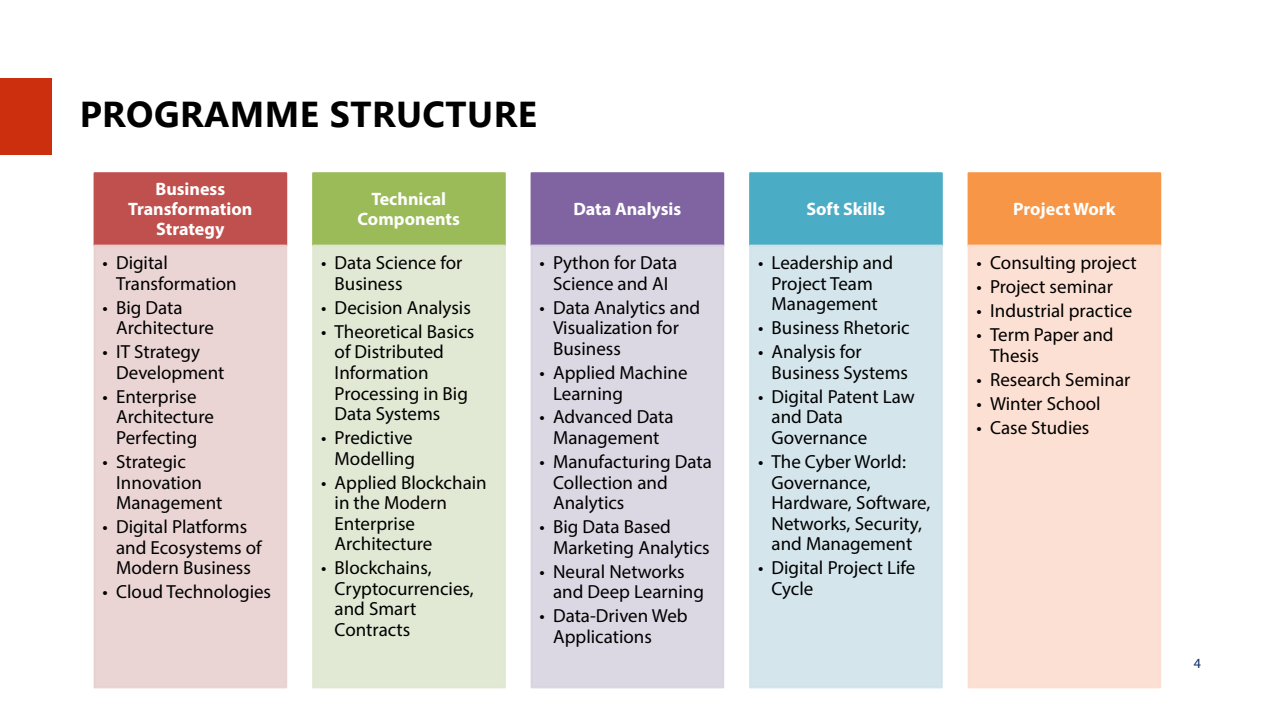
<style>
.page{position:relative;width:1281px;height:720px;background:#fff}
.page>*{position:absolute;margin:0;border:0;box-sizing:border-box;transform-origin:0 0}
.t1{font:700 36px "Segoe UI";letter-spacing:.015em;color:#000}
.t2{font:19px/20.5px "Myriad Pro";color:#000}
.t3{font:700 18px/20px "Myriad Pro";color:#fff;text-align:center}
.t4{font:14px "Myriad Pro";color:#102d69}
</style>
<div class="page">
<div style="left:0;top:79px;width:52px;height:76px;background:#cb2f0d"></div>
<div style="left:94px;top:172px;width:193px;height:75px;background:#c0504d;border:2px solid #c0504d"></div>
<div style="left:94px;top:246px;width:192px;height:441px;background:#e8d0d0"></div>
<div style="left:94px;top:245px;width:193px;height:443px;border:2px solid #e8d0d0"></div>
<div style="left:312px;top:172px;width:193px;height:75px;background:#9bbb59;border:2px solid #9bbb59"></div>
<div style="left:313px;top:246px;width:191px;height:441px;background:#dee7d1"></div>
<div style="left:312px;top:245px;width:193px;height:443px;border:2px solid #dee7d1"></div>
<div style="left:530px;top:172px;width:194px;height:75px;background:#8064a2;border:2px solid #8064a2"></div>
<div style="left:531px;top:246px;width:192px;height:441px;background:#d8d3e0"></div>
<div style="left:530px;top:245px;width:194px;height:443px;border:2px solid #d8d3e0"></div>
<div style="left:749px;top:172px;width:193px;height:75px;background:#4bacc6;border:2px solid #4bacc6"></div>
<div style="left:750px;top:246px;width:191px;height:441px;background:#d0e3ea"></div>
<div style="left:749px;top:245px;width:193px;height:443px;border:2px solid #d0e3ea"></div>
<div style="left:967px;top:172px;width:193px;height:75px;background:#f79646;border:2px solid #f79646"></div>
<div style="left:968px;top:246px;width:191px;height:441px;background:#fcddcf"></div>
<div style="left:967px;top:245px;width:193px;height:443px;border:2px solid #fcddcf"></div>
<h2 class="t1" style="left:80px;top:80px;width:458px">PROGRAMME STRUCTURE</h2>
<p class="t3" style="left:128px;top:178px;width:125px">Business<br>Transformation<br>Strategy</p>
<p class="t2" style="left:116px;top:252px;width:122px;text-indent:-14px">• Digital<br>Transformation</p>
<p class="t2" style="left:116px;top:297px;width:99px;text-indent:-14px">• Big Data<br>Architecture</p>
<p class="t2" style="left:116px;top:341px;width:110px;text-indent:-14px">• IT Strategy<br>Development</p>
<p class="t2" style="left:116px;top:386px;width:99px;text-indent:-14px">• Enterprise<br>Architecture<br>Perfecting</p>
<p class="t2" style="left:116px;top:451px;width:108px;text-indent:-14px">• Strategic<br>Innovation<br>Management</p>
<p class="t2" style="left:116px;top:516px;width:147px;text-indent:-14px">• Digital Platforms and Ecosystems of<br>Modern Business</p>
<p class="t2" style="left:102px;top:581px;width:170px">• Cloud Technologies</p>
<p class="t3" style="left:357px;top:188px;width:104px">Technical<br>Components</p>
<p class="t2" style="left:334px;top:252px;width:129px;text-indent:-14px">• Data Science for<br>Business</p>
<p class="t2" style="left:321px;top:297px;width:151px">• Decision Analysis</p>
<p class="t2" style="left:334px;top:321px;width:141px;text-indent:-14px">• Theoretical Basics of Distributed<br>Information<br>Processing in Big<br>Data Systems</p>
<p class="t2" style="left:321px;top:427px;width:95px;text-align:right">• Predictive<br>Modelling</p>
<p class="t2" style="left:334px;top:472px;width:154px;text-indent:-14px">• Applied Blockchain in the Modern<br>Enterprise<br>Architecture</p>
<p class="t2" style="left:334px;top:557px;width:141px;text-indent:-14px">• Blockchains,<br>Cryptocurrencies, and Smart<br>Contracts</p>
<p class="t3" style="left:573px;top:198px;width:109px">Data Analysis</p>
<p class="t2" style="left:539px;top:252px;width:139px;text-align:center">• Python for Data<br>Science and AI</p>
<p class="t2" style="left:553px;top:297px;width:149px;text-indent:-14px">• Data Analytics and<br>Visualization for<br>Business</p>
<p class="t2" style="left:553px;top:362px;width:136px;text-indent:-14px">• Applied Machine<br>Learning</p>
<p class="t2" style="left:539px;top:406px;width:136px;text-align:center">• Advanced Data<br>Management</p>
<p class="t2" style="left:553px;top:451px;width:160px;text-indent:-14px">• Manufacturing Data<br>Collection and<br>Analytics</p>
<p class="t2" style="left:553px;top:516px;width:158px;text-indent:-14px">• Big Data Based<br>Marketing Analytics</p>
<p class="t2" style="left:553px;top:561px;width:152px;text-indent:-14px">• Neural Networks and Deep Learning</p>
<p class="t2" style="left:553px;top:605px;width:136px;text-indent:-14px">• Data-Driven Web<br>Applications</p>
<p class="t3" style="left:806px;top:198px;width:80px">Soft Skills</p>
<p class="t2" style="left:757px;top:252px;width:137px;text-align:center">• Leadership and<br>Project Team<br>Management</p>
<p class="t2" style="left:757px;top:317px;width:153px">• Business Rhetoric</p>
<p class="t2" style="left:771px;top:341px;width:138px;text-indent:-14px">• Analysis for<br>Business Systems</p>
<p class="t2" style="left:771px;top:386px;width:145px;text-indent:-14px">• Digital Patent Law and Data<br>Governance</p>
<p class="t2" style="left:771px;top:451px;width:160px;text-indent:-14px">• The Cyber World:<br>Governance,<br>Hardware, Software,<br>Networks, Security, and Management</p>
<p class="t2" style="left:771px;top:557px;width:145px;text-indent:-14px">• Digital Project Life<br>Cycle</p>
<p class="t3" style="left:1012px;top:198px;width:104px">Project Work</p>
<p class="t2" style="left:976px;top:252px;width:162px">• Consulting project</p>
<p class="t2" style="left:976px;top:276px;width:138px">• Project seminar</p>
<p class="t2" style="left:976px;top:300px;width:157px">• Industrial practice</p>
<p class="t2" style="left:989px;top:324px;width:125px;text-indent:-14px">• Term Paper and<br>Thesis</p>
<p class="t2" style="left:976px;top:369px;width:155px">• Research Seminar</p>
<p class="t2" style="left:976px;top:393px;width:126px">• Winter School</p>
<p class="t2" style="left:976px;top:417px;width:114px">• Case Studies</p>
<p class="t4" style="left:1193px;top:654px;width:9px">4</p>
</div>
